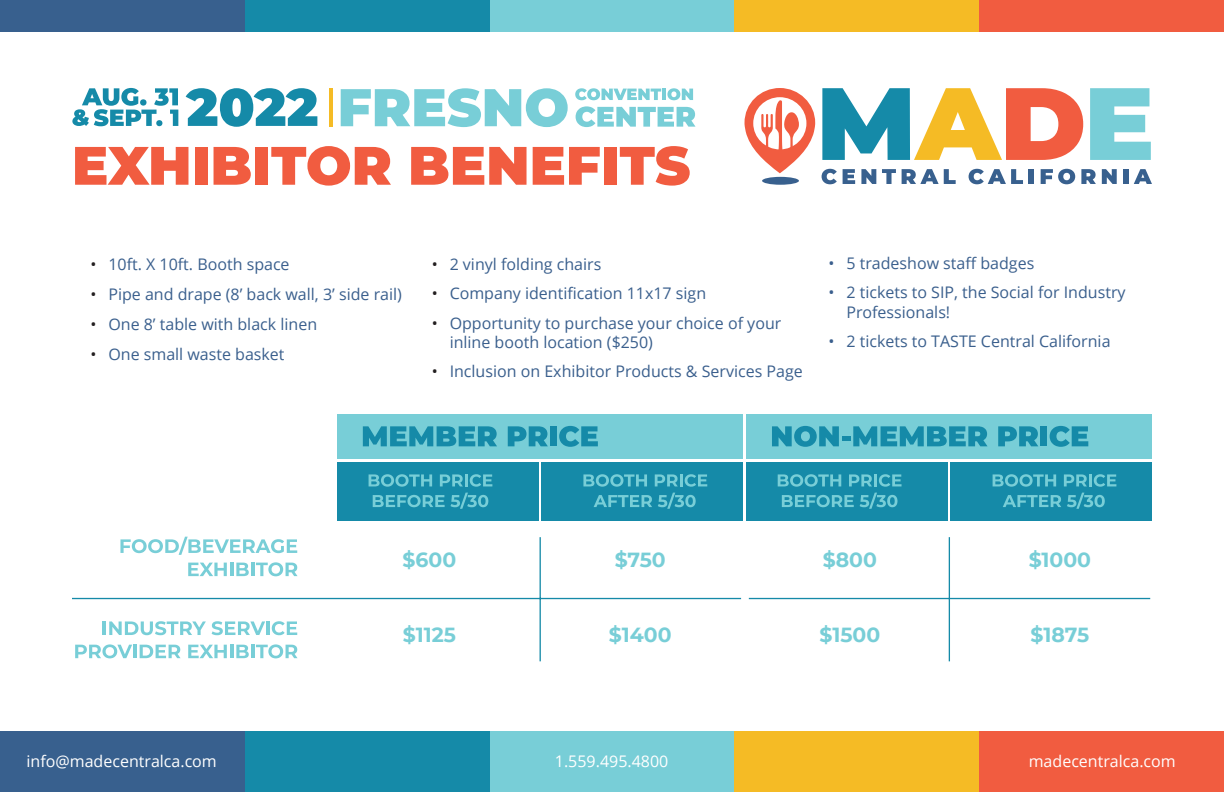
<style>
.page{position:relative;width:1224px;height:792px;background:#fff}
.page>*{position:absolute;margin:0;border:0;box-sizing:border-box;transform-origin:0 0}
.t1{font:900 54px "Montserrat";color:#f15c40}
.t2{font:700 20.4px "Montserrat";color:#78ced7}
.t3{font:16px/19.2px "Open Sans";color:#3a5f8d}
.t4{font:16px "Open Sans";color:#3a5f8d}
.t5{font:16px "Open Sans";color:#fff}
.s1{color:#231f20}
.s2{font-style:inherit}
</style>
<div class="page">
<div style="left:245px;top:732px;width:245px;height:60px;background:#158aa8"></div>
<div style="left:0;top:732px;width:245px;height:60px;background:#38608e"></div>
<div style="left:979px;top:732px;width:245px;height:60px;background:#f15c40"></div>
<div style="left:490px;top:732px;width:244px;height:60px;background:#78ced7"></div>
<div style="left:734px;top:732px;width:245px;height:60px;background:#f5bb25"></div>
<div style="left:747px;top:462px;width:201px;height:59px;background:#158aa8"></div>
<div style="left:951px;top:462px;width:201px;height:59px;background:#158aa8"></div>
<div style="left:338px;top:462px;width:201px;height:59px;background:#158aa8"></div>
<div style="left:541px;top:462px;width:202px;height:59px;background:#158aa8"></div>
<svg style="left:120px;top:537px;width:177px;height:18px"></svg>
<svg style="left:188px;top:562px;width:110px;height:14px"></svg>
<hr style="left:103px;top:621px;width:3px;height:14px;background:#78ced7">
<svg style="left:109px;top:621px;width:97px;height:14px"></svg>
<svg style="left:212px;top:621px;width:53px;height:14px"></svg>
<hr style="left:266px;top:621px;width:3px;height:14px;background:#78ced7">
<svg style="left:272px;top:621px;width:25px;height:14px"></svg>
<svg style="left:75px;top:644px;width:106px;height:14px"></svg>
<svg style="left:188px;top:644px;width:110px;height:14px"></svg>
<div style="left:747px;top:414px;width:405px;height:45px;background:#78ced7"></div>
<svg style="left:778px;top:474px;width:63px;height:13px"></svg>
<svg style="left:849px;top:474px;width:53px;height:13px"></svg>
<svg style="left:782px;top:495px;width:72px;height:12px"></svg>
<svg style="left:860px;top:493px;width:37px;height:16px"></svg>
<svg style="left:993px;top:474px;width:63px;height:13px"></svg>
<svg style="left:1064px;top:474px;width:52px;height:13px"></svg>
<svg style="left:1003px;top:495px;width:58px;height:12px"></svg>
<svg style="left:1067px;top:493px;width:38px;height:16px"></svg>
<svg style="left:772px;top:426px;width:67px;height:21px"></svg>
<div style="left:842px;top:436px;width:8px;height:5px;background:#158aa8"></div>
<svg style="left:853px;top:426px;width:134px;height:20px"></svg>
<svg style="left:998px;top:426px;width:40px;height:20px"></svg>
<div style="left:1040px;top:426px;width:7px;height:20px;background:#158aa8"></div>
<svg style="left:1050px;top:426px;width:38px;height:21px"></svg>
<hr style="left:749px;top:598px;width:401px;height:1px;background:#158aa8">
<hr style="left:949px;top:537px;width:1px;height:124px;background:#158aa8">
<div style="left:338px;top:414px;width:405px;height:45px;background:#78ced7"></div>
<svg style="left:369px;top:474px;width:63px;height:13px"></svg>
<svg style="left:440px;top:474px;width:52px;height:13px"></svg>
<svg style="left:373px;top:493px;width:115px;height:16px"></svg>
<svg style="left:583px;top:474px;width:64px;height:13px"></svg>
<svg style="left:655px;top:474px;width:52px;height:13px"></svg>
<svg style="left:594px;top:495px;width:58px;height:12px"></svg>
<svg style="left:658px;top:493px;width:38px;height:16px"></svg>
<svg style="left:363px;top:426px;width:134px;height:20px"></svg>
<svg style="left:508px;top:426px;width:40px;height:20px"></svg>
<div style="left:550px;top:426px;width:7px;height:20px;background:#158aa8"></div>
<svg style="left:559px;top:426px;width:39px;height:21px"></svg>
<hr style="left:72px;top:598px;width:669px;height:1px;background:#158aa8">
<hr style="left:540px;top:537px;width:1px;height:124px;background:#158aa8">
<div style="left:245px;top:0;width:245px;height:31px;background:#158aa8"></div>
<div style="left:0;top:0;width:245px;height:31px;background:#38608e"></div>
<div style="left:979px;top:0;width:245px;height:31px;background:#f15c40"></div>
<div style="left:490px;top:0;width:244px;height:31px;background:#78ced7"></div>
<div style="left:734px;top:0;width:245px;height:31px;background:#f5bb25"></div>
<div style="left:762px;top:177px;width:37px;height:8px;background:#38608e;border-radius:50%"></div>
<svg style="left:745px;top:88px;width:70px;height:85px"></svg>
<svg style="left:1090px;top:88px;width:61px;height:72px;background:#90d6de"></svg>
<svg style="left:822px;top:88px;width:261px;height:72px"></svg>
<svg style="left:822px;top:169px;width:15px;height:15px"></svg>
<svg style="left:843px;top:169px;width:12px;height:15px"></svg>
<svg style="left:861px;top:169px;width:15px;height:15px"></svg>
<svg style="left:882px;top:169px;width:14px;height:15px"></svg>
<svg style="left:902px;top:169px;width:54px;height:15px"></svg>
<svg style="left:969px;top:169px;width:54px;height:15px"></svg>
<div style="left:1029px;top:169px;width:5px;height:15px;background:#38608e"></div>
<svg style="left:1041px;top:169px;width:34px;height:15px"></svg>
<svg style="left:1081px;top:169px;width:15px;height:15px"></svg>
<svg style="left:1102px;top:169px;width:15px;height:15px"></svg>
<div style="left:1124px;top:169px;width:5px;height:15px;background:#38608e"></div>
<svg style="left:1134px;top:169px;width:18px;height:15px"></svg>
<svg style="left:341px;top:88px;width:227px;height:39px"></svg>
<svg style="left:575px;top:88px;width:86px;height:12px"></svg>
<hr style="left:662px;top:89px;width:4px;height:11px;background:#78ced7">
<svg style="left:667px;top:88px;width:26px;height:12px"></svg>
<svg style="left:576px;top:106px;width:120px;height:21px"></svg>
<svg style="left:186px;top:88px;width:131px;height:39px"></svg>
<svg style="left:72px;top:88px;width:106px;height:38px"></svg>
<hr style="left:329px;top:88px;width:4px;height:38px;background:#f5bb25">
<h1 class="t1" style="left:72px;top:125px;width:620px">EXHIBITOR BENEFITS</h1>
<p class="t4" style="left:90px;top:253px;width:201px"><span class="s1">•</span> 10ft. X 10ft. Booth space</p>
<p class="t4" style="left:90px;top:283px;width:313px"><span class="s1">•</span> Pipe and drape (8’ back wall, 3’ side rail)</p>
<p class="t4" style="left:90px;top:313px;width:228px"><span class="s1">•</span> One 8’ table with black linen</p>
<p class="t4" style="left:90px;top:343px;width:196px"><span class="s1">•</span> One small waste basket</p>
<p class="t3" style="left:432px;top:254px;width:171px"><span class="s1">•</span> 2 vinyl folding chairs</p>
<p class="t3" style="left:432px;top:283px;width:276px"><span class="s1">•</span> Company identification 11x17 sign</p>
<p class="t3" style="left:450px;top:313px;width:333px;text-indent:-18px"><span class="s1">•</span> Opportunity to purchase your choice of your inline booth location ($250)</p>
<p class="t3" style="left:432px;top:361px;width:373px"><span class="s1">•</span> Inclusion on Exhibitor Products &amp; Services Page</p>
<p class="t3" style="left:828px;top:253px;width:207px"><span class="s2">•</span> 5 tradeshow staff badges</p>
<p class="t3" style="left:846px;top:283px;width:281px;text-indent:-18px"><span class="s2">•</span> 2 tickets to SIP, the Social for Industry<br>Professionals!</p>
<p class="t3" style="left:828px;top:331px;width:284px"><span class="s2">•</span> 2 tickets to TASTE Central California</p>
<p class="t2" style="left:403px;top:545px;width:55px">$600</p>
<p class="t2" style="left:823px;top:545px;width:56px">$800</p>
<p class="t2" style="left:615px;top:545px;width:53px">$750</p>
<p class="t2" style="left:1029px;top:545px;width:64px">$1000</p>
<p class="t2" style="left:403px;top:620px;width:54px">$1125</p>
<p class="t2" style="left:820px;top:620px;width:62px">$1500</p>
<p class="t2" style="left:609px;top:620px;width:64px">$1400</p>
<p class="t2" style="left:1031px;top:620px;width:60px">$1875</p>
<p class="t5" style="left:27px;top:750px;width:192px">info@madecentralca.com</p>
<p class="t5" style="left:555px;top:750px;width:115px">1.559.495.4800</p>
<p class="t5" style="left:1029px;top:750px;width:149px">madecentralca.com</p>
</div>
